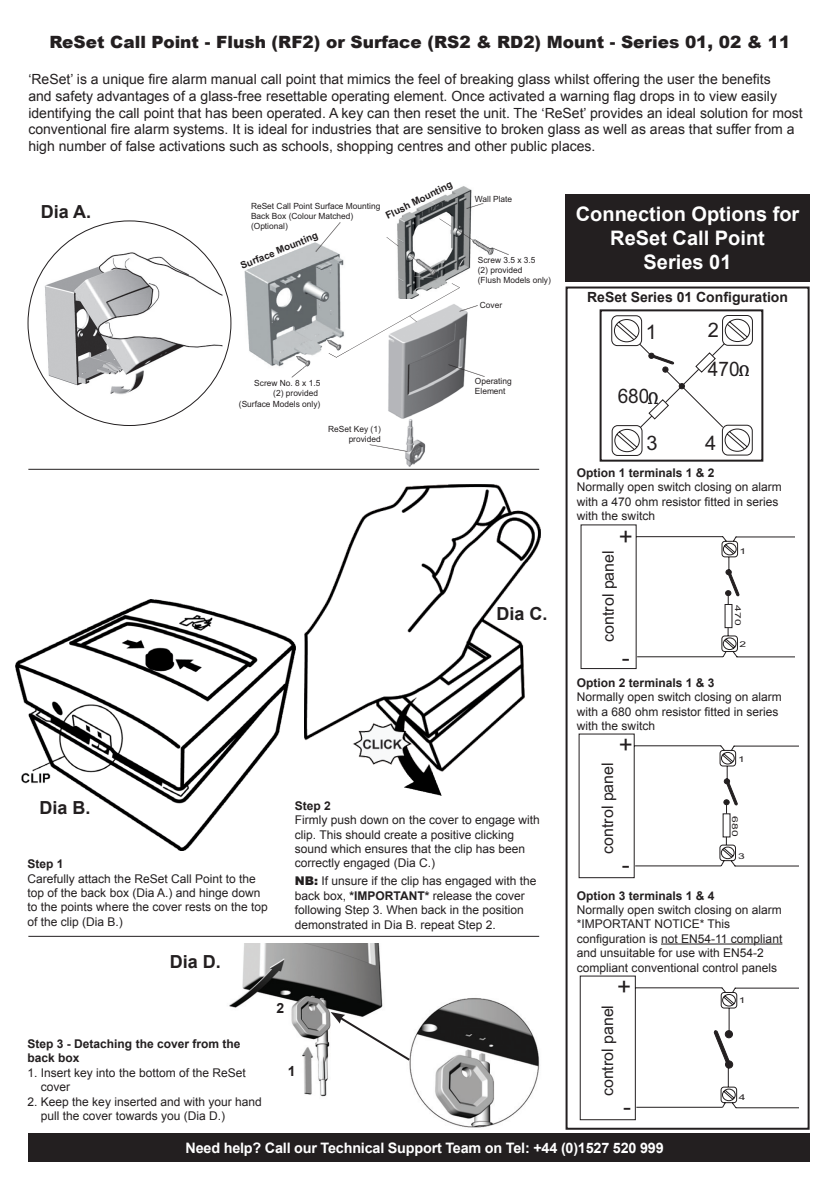
<style>
.page{position:relative;width:840px;height:1191px;background:#fff}
.page>*{position:absolute;margin:0;border:0;box-sizing:border-box;transform-origin:0 0}
.t1{font:24px "Arial";color:#231f20}
.t2{font:700 20px/24px "Arial";color:#fff;text-align:center}
.t3{font:20px "Arial";color:#231f20;scale:.95 1}
.t4{font:20px "Arial";color:#231f20}
.t5{font:700 18px "Arial";color:#231f20}
.t6{font:900 16.8px "Arial";color:#231f20}
.t7{font:16px "Arial";color:#231f20}
.t8{font:700 14.4px "Arial";letter-spacing:-.015em;color:#fff}
.t9{font:14px/16.8px "Arial";color:#231f20}
.t10{font:700 14px "Arial";color:#231f20}
.t11{font:12px/14.4px "Arial";color:#231f20}
.t12{font:700 12px/14.4px "Arial";color:#231f20}
.t13{font:700 10px "Arial";color:#231f20}
.t14{font:8.6px/10.2px "Arial";color:#231f20}
.t15{font:8px "Arial";color:#231f20;scale:1.5 1}
.s1{font-weight:700}
.s2{font-weight:900}
</style>
<div class="page">
<div style="left:565px;top:286px;width:244px;height:843px;border:2px solid #231f20"></div>
<div style="left:565px;top:194px;width:244px;height:88px;background:#231f20"></div>
<svg style="left:611px;top:315px;width:141px;height:141px"></svg>
<div style="left:599px;top:309px;width:164px;height:152px;border:2px solid #231f20"></div>
<svg style="left:580px;top:524px;width:213px;height:145px"></svg>
<hr style="left:660px;top:943px;width:121px;height:1px;background:#231f20">
<svg style="left:579px;top:975px;width:218px;height:145px"></svg>
<div style="left:28px;top:1133px;width:781px;height:28px;background:#231f20"></div>
<img style="left:397px;top:186px;width:75px;height:97px">
<img style="left:388px;top:358px;width:78px;height:109px">
<svg style="left:466px;top:203px;width:17px;height:6px"></svg>
<svg style="left:448px;top:364px;width:36px;height:13px"></svg>
<svg style="left:369px;top:444px;width:38px;height:7px"></svg>
<img style="left:471px;top:239px;width:23px;height:18px">
<svg style="left:386px;top:237px;width:12px;height:9px"></svg>
<svg style="left:439px;top:219px;width:12px;height:7px"></svg>
<svg style="left:457px;top:230px;width:15px;height:10px"></svg>
<svg style="left:491px;top:248px;width:17px;height:7px"></svg>
<img style="left:244px;top:242px;width:100px;height:125px">
<img style="left:295px;top:355px;width:16px;height:12px">
<img style="left:326px;top:339px;width:2px;height:12px">
<svg style="left:292px;top:365px;width:14px;height:12px"></svg>
<img style="left:244px;top:242px;width:70px;height:29px">
<svg style="left:328px;top:283px;width:149px;height:75px"></svg>
<svg style="left:315px;top:222px;width:25px;height:30px"></svg>
<img style="left:414px;top:256px;width:25px;height:22px">
<svg style="left:409px;top:254px;width:7px;height:7px"></svg>
<hr style="left:28px;top:935px;width:511px;height:1px;background:#231f20">
<svg style="left:578px;top:733px;width:219px;height:145px"></svg>
<hr style="left:28px;top:469px;width:511px;height:1px;background:#231f20">
<img style="left:229px;top:943px;width:154px;height:154px">
<img style="left:409px;top:998px;width:131px;height:130px">
<svg style="left:330px;top:1012px;width:82px;height:50px"></svg>
<img style="left:16px;top:600px;width:279px;height:250px">
<img style="left:305px;top:484px;width:235px;height:312px">
<img style="left:29px;top:235px;width:202px;height:176px">
<p class="t6" style="left:50px;top:29px;width:741px">ReSet Call Point - Flush (RF2) or Surface (RS2 &amp; RD2) Mount - Series 01, 02 &amp; 11</p>
<p class="t9" style="left:28px;top:71px;width:775px">‘ReSet’ is a unique fire alarm manual call point that mimics the feel of breaking glass whilst offering the user the benefits<br>and safety advantages of a glass-free resettable operating element. Once activated a warning flag drops in to view easily identifying the call point that has been operated. A key can then reset the unit. The ‘ReSet’ provides an ideal solution for most conventional fire alarm systems. It is ideal for industries that are sensitive to broken glass as well as areas that suffer from a high number of false activations such as schools, shopping centres and other public places.</p>
<p class="t7" style="left:575px;top:102px;width:146px">ReSet Configuration</p>
<p class="t7" style="left:580px;top:113px;width:146px">ReSet Configuration</p>
<p class="t5" style="left:41px;top:200px;width:52px">Dia A.</p>
<p class="t13" style="left:383px;top:210px;width:74px;rotate:-26deg">Flush Mounting</p>
<p class="t14" style="left:251px;top:200px;width:131px">ReSet Call Point Surface Mounting<br>Back Box (Colour Matched) (Optional)</p>
<p class="t13" style="left:238px;top:259px;width:84px;rotate:-22deg">Surface Mounting</p>
<p class="t14" style="left:474px;top:193px;width:39px">Wall Plate</p>
<p class="t14" style="left:477px;top:255px;width:74px">Screw 3.5 x 3.5<br>(2) provided<br>(Flush Models only)</p>
<p class="t14" style="left:479px;top:300px;width:24px">Cover</p>
<p class="t14" style="left:239px;top:378px;width:83px;text-align:right">Screw No. 8 x 1.5<br>(2) provided<br>(Surface Models only)</p>
<p class="t14" style="left:328px;top:423px;width:54px;text-align:right">ReSet Key (1) provided</p>
<p class="t14" style="left:474px;top:376px;width:38px">Operating<br>Element</p>
<p class="t5" style="left:496px;top:601px;width:53px">Dia C.</p>
<p class="t5" style="left:39px;top:796px;width:53px">Dia B.</p>
<p class="t11" style="left:27px;top:857px;width:242px"><span class="s1">Step 1<br></span>Carefully attach the ReSet Call Point to the top of the back box (Dia A.) and hinge down to the points where the cover rests on the top of the clip (Dia B.)</p>
<p class="t5" style="left:170px;top:949px;width:53px">Dia D.</p>
<p class="t11" style="left:295px;top:798px;width:246px"><span class="s1">Step 2<br></span>Firmly push down on the cover to engage with clip. This should create a positive clicking sound which ensures that the clip has been correctly engaged (Dia C.)</p>
<p class="t11" style="left:295px;top:874px;width:243px"><span class="s2">NB:</span> If unsure if the clip has engaged with the back box, <span class="s1">*IMPORTANT*</span> release the cover following Step 3. When back in the position demonstrated in Dia B. repeat Step 2.</p>
<p class="t12" style="left:27px;top:1037px;width:214px">Step 3 - Detaching the cover from the back box</p>
<p class="t11" style="left:41px;top:1065px;width:206px;text-indent:-13px">1. Insert key into the bottom of the ReSet cover</p>
<p class="t11" style="left:41px;top:1094px;width:222px;text-indent:-13px">2. Keep the key inserted and with your hand pull the cover towards you (Dia D.)</p>
<p class="t10" style="left:276px;top:998px;width:9px">2</p>
<p class="t10" style="left:287px;top:1062px;width:9px">1</p>
<p class="t2" style="left:575px;top:203px;width:225px">Connection Options for<br>ReSet Call Point<br>Series 01</p>
<p class="t10" style="left:586px;top:288px;width:202px">ReSet Series 01 Configuration</p>
<p class="t4" style="left:645px;top:319px;width:13px">1</p>
<p class="t4" style="left:707px;top:317px;width:13px">2</p>
<p class="t7" style="left:580px;top:277px;width:189px">Option 1 terminals 1 and 4</p>
<p class="t3" style="left:617px;top:383px;width:35px">680</p>
<p class="t3" style="left:707px;top:356px;width:35px">470</p>
<p class="t4" style="left:646px;top:430px;width:13px">3</p>
<p class="t4" style="left:704px;top:429px;width:13px">4</p>
<p class="t11" style="left:576px;top:465px;width:206px"><span class="s1">Option 1 terminals 1 &amp; 2<br></span>Normally open switch closing on alarm with a 470 ohm resistor fitted in series with the switch</p>
<p class="t7" style="left:574px;top:472px;width:65px">available</p>
<p class="t7" style="left:574px;top:485px;width:189px">Option 2 terminals 1 and 2</p>
<p class="t7" style="left:592px;top:630px;width:93px;rotate:-90deg">control panel</p>
<p class="t7" style="left:578px;top:496px;width:189px">Option 2 terminals 1 and 2</p>
<p class="t7" style="left:597px;top:641px;width:93px;rotate:-90deg">control panel</p>
<p class="t1" style="left:618px;top:520px;width:16px">+</p>
<p class="t15" style="left:739px;top:546px;width:6px">1</p>
<p class="t15" style="left:742px;top:605px;width:15px;rotate:90deg">470</p>
<p class="t15" style="left:739px;top:639px;width:6px">2</p>
<p class="t1" style="left:621px;top:641px;width:9px">-</p>
<p class="t11" style="left:576px;top:675px;width:206px"><span class="s1">Option 2 terminals 1 &amp; 3<br></span>Normally open switch closing on alarm with a 680 ohm resistor fitted in series with the switch</p>
<p class="t7" style="left:575px;top:711px;width:189px">Option 3 terminals 1 and 3</p>
<p class="t7" style="left:596px;top:853px;width:93px;rotate:-90deg">control panel</p>
<p class="t1" style="left:618px;top:729px;width:16px">+</p>
<p class="t15" style="left:737px;top:754px;width:6px">1</p>
<p class="t7" style="left:601px;top:864px;width:93px;rotate:-90deg">control panel</p>
<p class="t15" style="left:739px;top:816px;width:15px;rotate:90deg">680</p>
<p class="t15" style="left:744px;top:827px;width:15px;rotate:90deg">680</p>
<p class="t15" style="left:737px;top:851px;width:6px">3</p>
<p class="t1" style="left:621px;top:848px;width:9px">-</p>
<p class="t11" style="left:576px;top:888px;width:206px"><span class="s1">Option 3 terminals 1 &amp; 4<br></span>Normally open switch closing on alarm</p>
<p class="t11" style="left:576px;top:917px;width:207px">*IMPORTANT NOTICE* This configuration is not EN54-11 compliant and unsuitable for use with EN54-2 compliant conventional control panels</p>
<p class="t7" style="left:579px;top:947px;width:189px">Option 1 terminals 1 and 4</p>
<p class="t7" style="left:596px;top:1096px;width:93px;rotate:-90deg">control panel</p>
<p class="t1" style="left:617px;top:971px;width:16px">+</p>
<p class="t15" style="left:738px;top:994px;width:6px">1</p>
<p class="t15" style="left:738px;top:1092px;width:6px">4</p>
<p class="t1" style="left:622px;top:1090px;width:9px">-</p>
<p class="t8" style="left:185px;top:1137px;width:479px">Need help? Call our Technical Support Team on Tel: +44 (0)1527 520 999</p>
</div>
